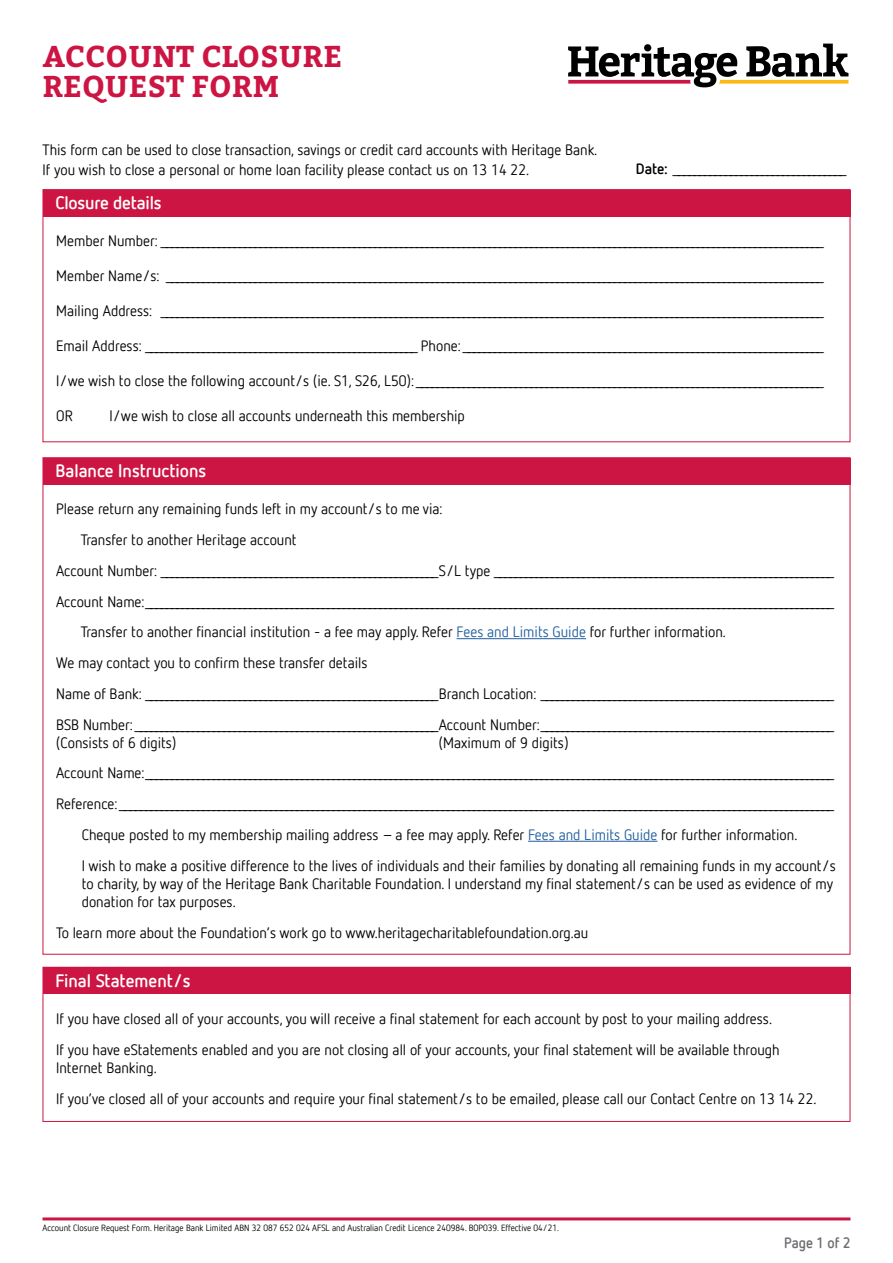
<style>
.page{position:relative;width:893px;height:1263px;background:#fff}
.page>*{position:absolute;margin:0;border:0;box-sizing:border-box;transform-origin:0 0}
.t1{font:700 30px/30px "Bitter";letter-spacing:.01em;color:#cd1543}
.t2{font:700 18px "Netto Offc";color:#fff}
.t3{font:15px/30.8px "Netto Offc";color:#000}
.t4{font:700 15px "Netto Offc";color:#6d6e71;scale:.95 1}
.t5{font:9px "Netto Offc";color:#000}
.s1{font-weight:700}
.s2{color:#215e9e}
</style>
<div class="page">
<hr style="left:43px;top:1217px;width:807px;height:3px;background:#cd1543">
<div style="left:43px;top:190px;width:807px;height:27px;background:#cd1543"></div>
<svg style="left:568px;top:44px;width:280px;height:43px"></svg>
<div style="left:43px;top:458px;width:807px;height:27px;background:#cd1543"></div>
<hr style="left:457px;top:638px;width:129px;height:1px;background:#215e9e">
<hr style="left:528px;top:841px;width:129px;height:1px;background:#215e9e">
<div style="left:43px;top:967px;width:807px;height:155px;border:1px solid #cd1543"></div>
<div style="left:43px;top:968px;width:807px;height:26px;background:#cd1543"></div>
<h1 class="t1" style="left:43px;top:40px;width:301px">ACCOUNT CLOSURE<br>REQUEST FORM</h1>
<p class="t3" style="left:43px;top:140px;width:556px;line-height:19.5px">This form can be used to close transaction, savings or credit card accounts with Heritage Bank.<br>If you wish to close a personal or home loan facility please contact us on 13 14 22.</p>
<p class="t3" style="left:636px;top:153px;width:213px"><span class="s1">D a t e :</span> _________________________________</p>
<p class="t2" style="left:55px;top:191px;width:108px">Closure details</p>
<p class="t3" style="left:56px;top:225px;width:770px">M e m b e r N u m b e r : _______________________________________________________________________________________________________________________________</p>
<p class="t3" style="left:56px;top:260px;width:770px">M e m b e r N a m e / s : ______________________________________________________________________________________________________________________________</p>
<p class="t3" style="left:56px;top:295px;width:770px">M a i l i n g A d d r e s s : _______________________________________________________________________________________________________________________________</p>
<p class="t3" style="left:56px;top:330px;width:770px">E m a i l A d d r e s s : ____________________________________________________ P h o n e : _____________________________________________________________________</p>
<p class="t3" style="left:56px;top:365px;width:770px">I / w e w i s h t o c l o s e t h e f o l l o w i n g a c c o u n t / s ( i e . S 1 , S 2 6 , L 5 0 ) : ______________________________________________________________________________</p>
<p class="t3" style="left:56px;top:400px;width:18px">OR</p>
<p class="t3" style="left:109px;top:400px;width:357px">I/we wish to close all accounts underneath this membership</p>
<p class="t2" style="left:55px;top:459px;width:152px">Balance Instructions</p>
<p class="t3" style="left:56px;top:493px;width:388px">Please return any remaining funds left in my account/s to me via:</p>
<p class="t3" style="left:81px;top:524px;width:217px">Transfer to another Heritage account</p>
<p class="t3" style="left:56px;top:555px;width:780px">A c c o u n t N u m b e r : _____________________________________________________ S / L t y p e _________________________________________________________________</p>
<p class="t3" style="left:56px;top:586px;width:780px">A c c o u n t N a m e : ____________________________________________________________________________________________________________________________________</p>
<p class="t3" style="left:81px;top:616px;width:646px">Transfer to another financial institution - a fee may apply. Refer <span class="s2">Fees and Limits Guide</span> for further information.</p>
<p class="t3" style="left:56px;top:647px;width:313px">We may contact you to confirm these transfer details</p>
<p class="t3" style="left:56px;top:678px;width:780px">N a m e o f B a n k : ________________________________________________________ B r a n c h L o c a t i o n : ________________________________________________________</p>
<p class="t3" style="left:56px;top:709px;width:780px">B S B N u m b e r : __________________________________________________________ A c c o u n t N u m b e r : ________________________________________________________</p>
<p class="t3" style="left:56px;top:727px;width:122px">(Consists of 6 digits)</p>
<p class="t3" style="left:439px;top:727px;width:131px">(Maximum of 9 digits)</p>
<p class="t3" style="left:56px;top:757px;width:780px">A c c o u n t N a m e : ____________________________________________________________________________________________________________________________________</p>
<p class="t3" style="left:56px;top:788px;width:780px">R e f e r e n c e : _________________________________________________________________________________________________________________________________________</p>
<p class="t3" style="left:82px;top:819px;width:717px">Cheque posted to my membership mailing address – a fee may apply. Refer <span class="s2">Fees and Limits Guide</span> for further information.</p>
<p class="t3" style="left:82px;top:850px;width:756px">I wish to make a positive difference to the lives of individuals and their families by donating all remaining funds in my account/s</p>
<p class="t3" style="left:82px;top:874px;width:753px;line-height:18px">to charity, by way of the Heritage Bank Charitable Foundation. I understand my final statement/s can be used as evidence of my donation for tax purposes.</p>
<p class="t3" style="left:56px;top:916px;width:534px">To learn more about the Foundation’s work go to www.heritagecharitablefoundation.org.au</p>
<p class="t2" style="left:55px;top:969px;width:137px">Final Statement/s</p>
<p class="t3" style="left:56px;top:1003px;width:725px">If you have closed all of your accounts, you will receive a final statement for each account by post to your mailing address.<br>If you have eStatements enabled and you are not closing all of your accounts, your final statement will be available through</p>
<p class="t3" style="left:56px;top:1052px;width:762px">Internet Banking.<br>If you’ve closed all of your accounts and require your final statement/s to be emailed, please call our Contact Centre on 13 14 22.</p>
<p class="t5" style="left:43px;top:1223px;width:518px">Account Closure Request Form. Heritage Bank Limited ABN 32 087 652 024 AFSL and Australian Credit Licence 240984. BOP039. Effective 04/21.</p>
<p class="t4" style="left:784px;top:1233px;width:71px">Page 1 of 2</p>
</div>
